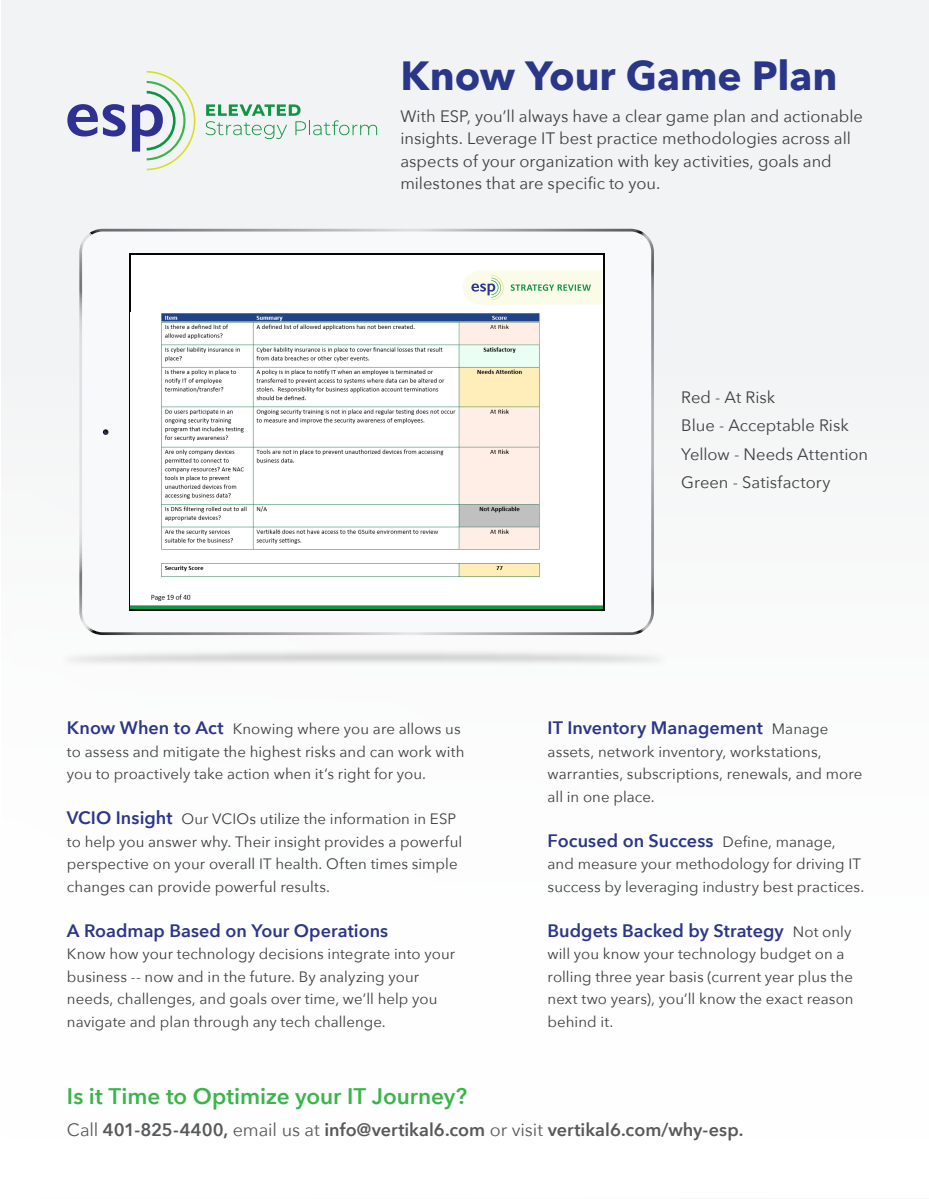
<style>
.page{position:relative;width:929px;height:1199px;background:#fff}
.page>*{position:absolute;margin:0;border:0;box-sizing:border-box;transform-origin:0 0}
.t1{font:700 40.65px "Avenir Next";color:#2a3789}
.t2{font:600 22.5px "Avenir Next";color:#3ab54a}
.t3{font:600 18px "Avenir Next";color:#2a3789}
.t4{font:600 18px "Avenir Next";color:#57585a}
.t5{font:16.5px/22.5px "Avenir Next";color:#3e3e3f}
.t6{font:15px/22.5px "Avenir Next";letter-spacing:.005em;color:#3e3e3f}
.s1{font-weight:600;font-size:18px;color:#2a3789}
.s2{font-weight:400;font-size:15px;color:#3e3e3f}
.s3{font-weight:400}
</style>
<div class="page">
<div style="left:1px;top:0;width:928px;height:1199px;background:#f2f3f4"></div>
<div style="left:0;top:343px;width:929px;height:854px;background:#fdfdfd"></div>
<svg style="left:67px;top:104px;width:59px;height:32px"></svg>
<svg style="left:132px;top:71px;width:63px;height:99px"></svg>
<svg style="left:206px;top:104px;width:171px;height:35px"></svg>
<svg style="left:79px;top:229px;width:575px;height:406px;background:#acacaf"></svg>
<div style="left:82px;top:232px;width:569px;height:400px;background:#f7f9fb;border-radius:21px"></div>
<svg style="left:103px;top:429px;width:6px;height:6px"></svg>
<div style="left:131px;top:255px;width:471px;height:353px;background:#fff"></div>
<img style="left:161px;top:313px;width:379px;height:264px">
<img style="left:131px;top:594px;width:471px;height:15px">
<svg style="left:463px;top:270px;width:139px;height:35px;background:#e9f1de"></svg>
<h1 class="t1" style="left:400px;top:41px;width:439px">Know Your Game Plan</h1>
<p class="t5" style="left:400px;top:104px;width:464px">With ESP, you’ll always have a clear game plan and actionable insights. Leverage IT best practice methodologies across all aspects of your organization with key activities, goals and milestones that are specific to you.</p>
<p class="t5" style="left:681px;top:382px;width:188px;line-height:28.5px">Red - At Risk<br>Blue - Acceptable Risk<br>Yellow - Needs Attention<br>Green - Satisfactory</p>
<p class="t6" style="left:67px;top:717px;width:399px"><span class="s1">Know When to Act</span> Knowing where you are allows us to assess and mitigate the highest risks and can work with you to proactively take action when it’s right for you.</p>
<p class="t6" style="left:67px;top:807px;width:397px"><span class="s1">VCIO Insight</span> Our VCIOs utilize the information in ESP to help you answer why. Their insight provides a powerful perspective on your overall IT health. Often times simple changes can provide powerful results.</p>
<p class="t3" style="left:67px;top:915px;width:323px">A Roadmap Based on Your Operations</p>
<p class="t6" style="left:67px;top:942px;width:390px">Know how your technology decisions integrate into your business -- now and in the future. By analyzing your needs, challenges, and goals over time, we’ll help you navigate and plan through any tech challenge.</p>
<p class="t3" style="left:547px;top:713px;width:282px">IT Inventory Management <span class="s2">Manage</span></p>
<p class="t6" style="left:547px;top:740px;width:316px">assets, network inventory, workstations, warranties, subscriptions, renewals, and more all in one place.</p>
<p class="t3" style="left:547px;top:825px;width:290px">Focused on Success <span class="s2">Define, manage,</span></p>
<p class="t6" style="left:547px;top:852px;width:318px">and measure your methodology for driving IT success by leveraging industry best practices.</p>
<p class="t3" style="left:547px;top:915px;width:305px">Budgets Backed by Strategy <span class="s2">Not only</span></p>
<p class="t6" style="left:547px;top:942px;width:307px">will you know your technology budget on a rolling three year basis (current year plus the next two years), you’ll know the exact reason behind it.</p>
<h2 class="t2" style="left:67px;top:1077px;width:402px">Is it Time to Optimize your IT Journey?</h2>
<p class="t4" style="left:67px;top:1114px;width:678px"><span class="s3">Call</span> 401-825-4400, <span class="s3">email us at</span> info@vertikal6.com <span class="s3">or visit</span> vertikal6.com/why-esp.</p>
</div>
